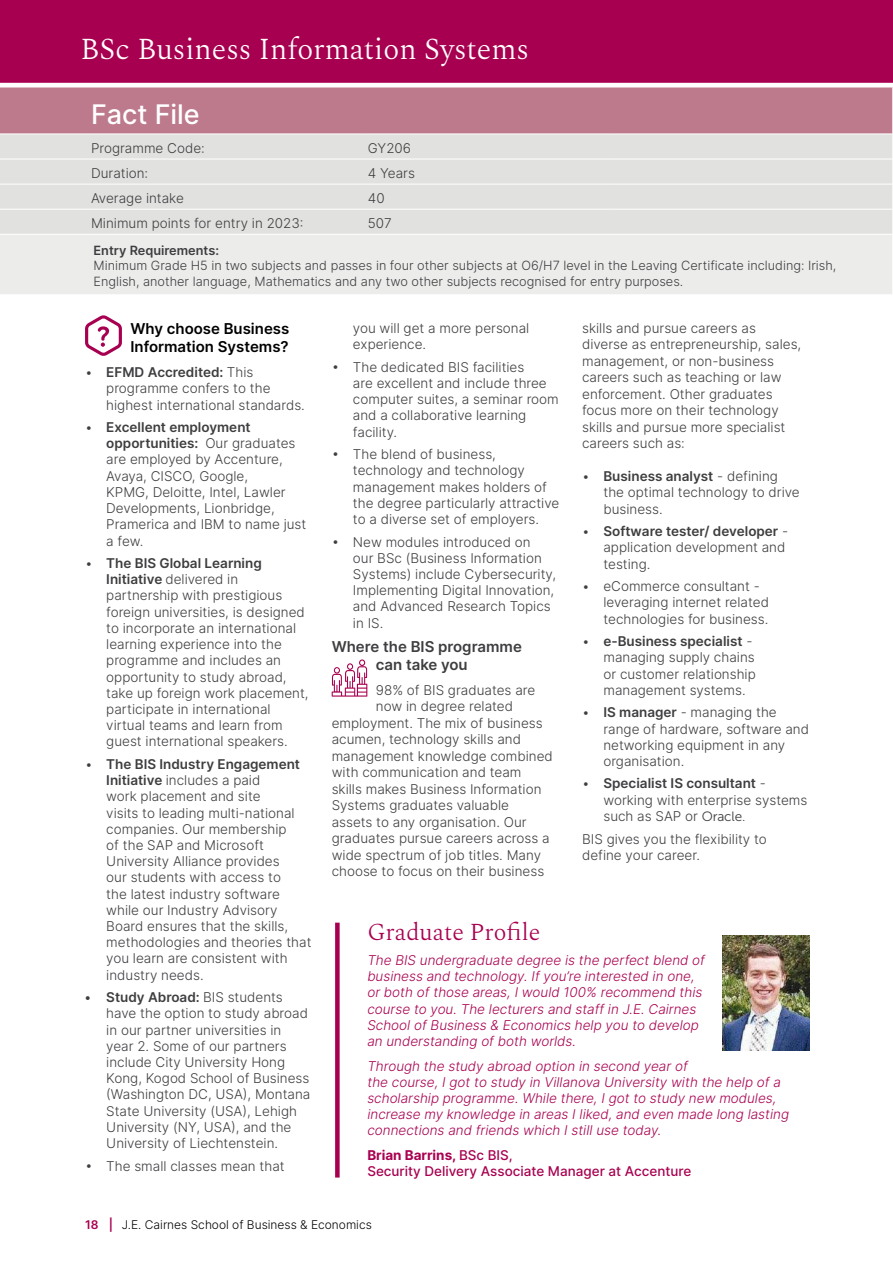
<style>
.page{position:relative;width:893px;height:1263px;background:#fff}
.page>*{position:absolute;margin:0;border:0;box-sizing:border-box;transform-origin:0 0}
.t1{font:300 30px "Spectral";color:#fff}
.t2{font:500 27px "Inter";color:#fff}
.t3{font:300 24px "Spectral";color:#a80050}
.t4{font:600 15px/18px "Inter";color:#000}
.t5{font:600 15px/18px "Inter";color:#3e3d40}
.t6{font:300 13.5px/16.2px "Inter";color:#3e3d40}
.t7{font:italic 300 13.5px/16.2px "Inter";color:#a80050}
.t8{font:500 13.5px/16.2px "Inter";color:#a80050}
.t9{font:300 12.75px/15.3px "Inter";color:#3e3d40}
.t10{font:600 12.75px "Inter";color:#3e3d40}
.t11{font:300 12px "Inter";color:#000}
.s1{font-weight:600}
.s2{font-family:"Museo Sans 300";font-weight:400}
.s3{font-weight:700}
.s4{font-weight:600;color:#a80050}
</style>
<div class="page">
<div style="left:0;top:235px;width:892px;height:59px;background:#ecedeb"></div>
<svg style="left:0;top:87px;width:893px;height:147px;background:#d6c2c6"></svg>
<img style="left:723px;top:936px;width:87px;height:115px">
<svg style="left:85px;top:315px;width:37px;height:41px"></svg>
<svg style="left:332px;top:659px;width:35px;height:38px"></svg>
<div style="left:0;top:0;width:893px;height:83px;background:#a80050"></div>
<div style="left:335px;top:923px;width:5px;height:254px;background:#a80050"></div>
<h1 class="t1" style="left:80px;top:27px;width:450px">BSc Business Information Systems</h1>
<h2 class="t2" style="left:91px;top:94px;width:110px">Fact File</h2>
<p class="t6" style="left:91px;top:140px;width:115px">Programme Code:</p>
<p class="t6" style="left:368px;top:140px;width:45px">GY206</p>
<p class="t6" style="left:91px;top:165px;width:59px">Duration:</p>
<p class="t6" style="left:368px;top:165px;width:49px">4 Years</p>
<p class="t6" style="left:91px;top:190px;width:94px">Average intake</p>
<p class="t6" style="left:368px;top:190px;width:18px">40</p>
<p class="t6" style="left:91px;top:215px;width:214px">Minimum points for entry in 2023:</p>
<p class="t6" style="left:368px;top:215px;width:25px">507</p>
<p class="t10" style="left:94px;top:241px;width:127px">Entry Requirements:</p>
<p class="t9" style="left:94px;top:258px;width:744px">Minimum Grade H5 in two subjects and passes in four other subjects at O6/H7 level in the Leaving Certificate including: Irish,<br>English, another language, Mathematics and any two other subjects recognised for entry purposes.</p>
<p class="t6" style="left:353px;top:320px;width:178px">you will get a more personal experience.</p>
<p class="t6" style="left:353px;top:359px;width:207px;text-indent:-21px">• The dedicated BIS facilities<br>are excellent and include three computer suites, a seminar room and a collaborative learning facility.</p>
<p class="t6" style="left:353px;top:446px;width:208px;text-indent:-21px">• The blend of business, technology and technology management makes holders of the degree particularly attractive to a diverse set of employers.</p>
<p class="t6" style="left:353px;top:533px;width:205px;text-indent:-21px">• New modules introduced on<br>our BSc (Business Information<br>Systems) include Cybersecurity,<br>Implementing Digital Innovation, and Advanced Research Topics in IS.</p>
<p class="t5" style="left:376px;top:637px;width:148px;text-indent:-44px">Where the BIS programme can take you</p>
<p class="t6" style="left:376px;top:682px;width:161px">98% of BIS graduates are</p>
<p class="t6" style="left:376px;top:698px;width:139px">now in degree related</p>
<p class="t6" style="left:332px;top:715px;width:213px">employment. The mix of business</p>
<p class="t6" style="left:332px;top:731px;width:191px">acumen, technology skills and</p>
<p class="t6" style="left:332px;top:748px;width:223px">management knowledge combined</p>
<p class="t6" style="left:332px;top:764px;width:191px">with communication and team</p>
<p class="t6" style="left:332px;top:781px;width:211px">skills makes Business Information</p>
<p class="t6" style="left:332px;top:797px;width:179px">Systems graduates valuable</p>
<p class="t6" style="left:332px;top:814px;width:196px">assets to any organisation. Our</p>
<p class="t6" style="left:332px;top:830px;width:219px">graduates pursue careers across a</p>
<p class="t6" style="left:332px;top:847px;width:211px">wide spectrum of job titles. Many</p>
<p class="t6" style="left:332px;top:863px;width:214px">choose to focus on their business</p>
<p class="t4" style="left:130px;top:320px;width:160px">Why choose Business<br>Information Systems?</p>
<p class="t6" style="left:106px;top:364px;width:200px;text-indent:-21px">• <span class="s1">EFMD Accredited:</span> This programme confers to the highest international standards.</p>
<p class="t6" style="left:106px;top:419px;width:202px;text-indent:-21px">• <span class="s1">Excellent employment opportunities:</span> Our graduates are employed by Accenture,<br>Avaya, CISCO, Google,<br>KPMG, Deloitte, Intel, Lawler<br>Developments, Lionbridge,<br>Pramerica and IBM to name just a few.</p>
<p class="t6" style="left:106px;top:555px;width:204px;text-indent:-21px">• <span class="s1">The BIS Global Learning<br>Initiative</span> delivered in partnership with prestigious foreign universities, is designed to incorporate an international learning experience into the programme and includes an opportunity to study abroad, take up foreign work placement, participate in international virtual teams and learn from guest international speakers.</p>
<p class="t6" style="left:106px;top:756px;width:207px;text-indent:-21px">• <span class="s1">The BIS Industry Engagement<br>Initiative</span> includes a paid<br>work placement and site<br>visits to leading multi-national companies. Our membership<br>of the SAP and Microsoft<br>University Alliance provides<br>our students with access to<br>the latest industry software while our Industry Advisory<br>Board ensures that the skills, methodologies and theories that you learn are consistent with industry needs.</p>
<p class="t6" style="left:106px;top:989px;width:206px;text-indent:-21px"><span class="s2">•</span> <span class="s1">Study Abroad:</span> BIS students have the option to study abroad in our partner universities in year 2. Some of our partners include City University Hong<br>Kong, Kogod School of Business (Washington DC, USA), Montana<br>State University (USA), Lehigh<br>University (NY, USA), and the<br>University of Liechtenstein.</p>
<p class="t6" style="left:85px;top:1157px;width:201px">• The small classes mean that</p>
<p class="t6" style="left:582px;top:320px;width:221px">skills and pursue careers as diverse as entrepreneurship, sales, management, or non-business careers such as teaching or law enforcement. Other graduates focus more on their technology skills and pursue more specialist careers such as:</p>
<p class="t6" style="left:603px;top:468px;width:198px;text-indent:-21px">• <span class="s1">Business analyst</span> - defining the optimal technology to drive business.</p>
<p class="t6" style="left:603px;top:523px;width:186px;text-indent:-21px">• <span class="s1">Software tester/ developer</span> - application development and testing.</p>
<p class="t6" style="left:603px;top:578px;width:167px;text-indent:-21px">• eCommerce consultant - leveraging internet related technologies for business.</p>
<p class="t6" style="left:603px;top:633px;width:154px;text-indent:-21px">• <span class="s1">e-Business specialist</span> - managing supply chains or customer relationship management systems.</p>
<p class="t6" style="left:603px;top:704px;width:207px;text-indent:-21px">• <span class="s1">IS manager</span> - managing the range of hardware, software and networking equipment in any organisation.</p>
<p class="t6" style="left:603px;top:775px;width:206px;text-indent:-21px">• <span class="s1">Specialist IS consultant</span> - working with enterprise systems such as SAP or <span class="s2">Oracle.</span></p>
<p class="t6" style="left:582px;top:830px;width:186px">BIS gives you the flexibility to define your career.</p>
<h3 class="t3" style="left:367px;top:915px;width:174px">Graduate Profile</h3>
<p class="t7" style="left:367px;top:952px;width:339px">The BIS undergraduate degree is the perfect blend of business and technology. If you’re interested in one, or both of those areas, I would 100% recommend this course to you. The lecturers and staff in J.E. Cairnes School of Business &amp; Economics help you to develop an understanding of both worlds.</p>
<p class="t7" style="left:367px;top:1057px;width:423px">Through the study abroad option in second year of<br>the course, I got to study in Villanova University with the help of a scholarship programme. While there, I got to study new modules, increase my knowledge in areas I liked, and even made long lasting connections and friends which I still use today.</p>
<p class="t8" style="left:367px;top:1147px;width:326px"><span class="s3">Brian Barrins,</span> BSc BIS,<br>Security Delivery Associate Manager at Accenture</p>
<p class="t11" style="left:85px;top:1216px;width:288px"><span class="s4">18 |</span> J.E. Cairnes School of Business &amp; Economics</p>
</div>
